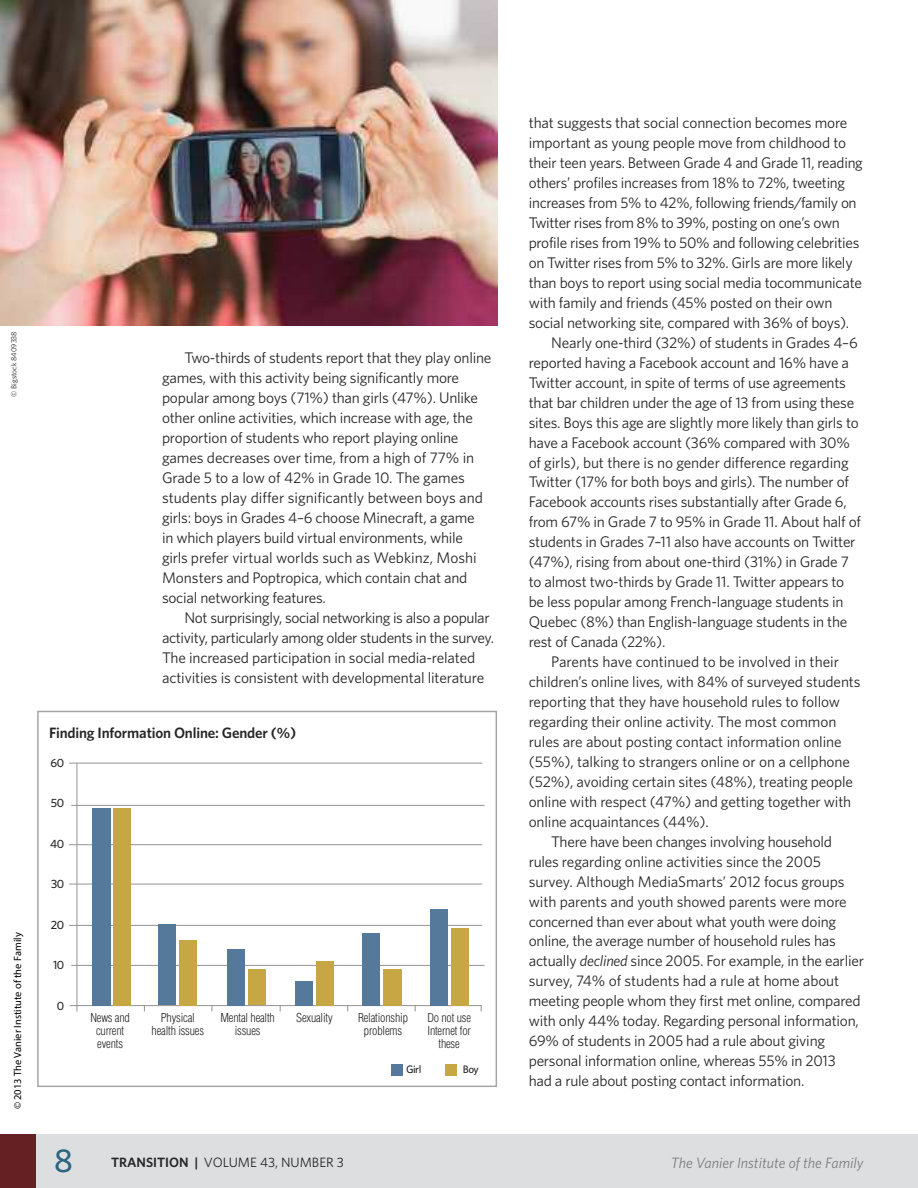
<style>
.page{position:relative;width:918px;height:1188px;background:#fff}
.page>*{position:absolute;margin:0;border:0;box-sizing:border-box;transform-origin:0 0}
.t1{font:500 33px "Whitney";color:#2e6481}
.t2{font:15.3px/20px "Whitney";letter-spacing:-.015em;color:#272627}
.t3{font:600 15px "Whitney";letter-spacing:-.01em;color:#272627}
.t4{font:italic 15px "Whitney";color:#7d7d7d}
.t5{font:13.5px "Whitney";color:#272627}
.t6{font:300 condensed 12px/12.8px "Helvetica";letter-spacing:-.015em;color:#272627;text-align:center}
.t7{font:500 12px "Whitney";letter-spacing:-.045em;color:#272627}
.t8{font:500 10.95px "Whitney";letter-spacing:-.045em;color:#272627}
.t9{font:10.5px "Myriad Pro";color:#000}
.t10{font:7.5px "Whitney";color:#272627}
.s1{font-style:italic}
.s2{font-weight:600}
</style>
<div class="page">
<div style="left:30px;top:1134px;width:888px;height:54px;background:#dcdee0"></div>
<div style="left:0;top:1134px;width:36px;height:54px;background:#652023"></div>
<img style="left:0;top:0;width:497px;height:326px">
<div style="left:37px;top:711px;width:460px;height:376px;border:2px solid #a7a6a7"></div>
<hr style="left:70px;top:1005px;width:411px;height:1px;background:#939393">
<hr style="left:71px;top:965px;width:413px;height:1px;background:#939393">
<hr style="left:71px;top:805px;width:413px;height:1px;background:#939393">
<hr style="left:69px;top:925px;width:413px;height:1px;background:#939393">
<hr style="left:69px;top:884px;width:413px;height:1px;background:#939393">
<hr style="left:69px;top:844px;width:413px;height:1px;background:#939393">
<hr style="left:69px;top:763px;width:413px;height:1px;background:#939393">
<hr style="left:76px;top:763px;width:1px;height:249px;background:#939393">
<div style="left:92px;top:808px;width:18px;height:197px;background:#54799a"></div>
<div style="left:113px;top:808px;width:18px;height:197px;background:#c6a744"></div>
<div style="left:158px;top:925px;width:18px;height:80px;background:#54799a"></div>
<div style="left:179px;top:940px;width:18px;height:65px;background:#c6a744"></div>
<div style="left:227px;top:949px;width:18px;height:56px;background:#54799a"></div>
<div style="left:248px;top:969px;width:18px;height:36px;background:#c6a744"></div>
<div style="left:295px;top:981px;width:18px;height:24px;background:#54799a"></div>
<div style="left:316px;top:961px;width:18px;height:44px;background:#c6a744"></div>
<div style="left:362px;top:933px;width:18px;height:72px;background:#54799a"></div>
<div style="left:383px;top:969px;width:18px;height:36px;background:#c6a744"></div>
<div style="left:430px;top:909px;width:18px;height:96px;background:#54799a"></div>
<div style="left:451px;top:928px;width:18px;height:77px;background:#c6a744"></div>
<div style="left:391px;top:1064px;width:12px;height:12px;background:#54799a"></div>
<div style="left:445px;top:1064px;width:12px;height:12px;background:#c6a744"></div>
<p class="t10" style="left:10px;top:397px;width:67px;rotate:-90deg">© Bigstock 8409338</p>
<p class="t9" style="left:11px;top:1109px;width:179px;rotate:-90deg">© 2013 The Vanier Institute of the Family</p>
<p class="t2" style="left:162px;top:348px;width:331px;text-indent:22px">Two-thirds of students report that they play online games, with this activity being significantly more popular among boys (71%) than girls (47%). Unlike other online activities, which increase with age, the proportion of students who report playing online games decreases over time, from a high of 77% in Grade 5 to a low of 42% in Grade 10. The games students play differ significantly between boys and girls: boys in Grades 4–6 choose Minecraft, a game<br>in which players build virtual environments, while girls prefer virtual worlds such as Webkinz, Moshi Monsters and Poptropica, which contain chat and social networking features.</p>
<p class="t2" style="left:162px;top:608px;width:334px;text-indent:22px">Not surprisingly, social networking is also a popular activity, particularly among older students in the survey.<br>The increased participation in social media-related activities is consistent with developmental literature</p>
<p class="t3" style="left:49px;top:724px;width:249px">Finding Information Online: Gender (%)</p>
<p class="t7" style="left:51px;top:756px;width:15px">60</p>
<p class="t7" style="left:51px;top:796px;width:15px">50</p>
<p class="t7" style="left:50px;top:837px;width:15px">40</p>
<p class="t7" style="left:51px;top:877px;width:15px">30</p>
<p class="t7" style="left:51px;top:918px;width:15px">20</p>
<p class="t7" style="left:53px;top:958px;width:13px">10</p>
<p class="t7" style="left:57px;top:999px;width:9px">0</p>
<p class="t6" style="left:90px;top:1012px;width:41px">News and current events</p>
<p class="t6" style="left:152px;top:1012px;width:54px">Physical health issues</p>
<p class="t6" style="left:220px;top:1012px;width:56px">Mental health issues</p>
<p class="t6" style="left:296px;top:1012px;width:38px">Sexuality</p>
<p class="t6" style="left:427px;top:1012px;width:45px">Do not use<br>Internet for these</p>
<p class="t6" style="left:358px;top:1012px;width:51px">Relationship problems</p>
<p class="t8" style="left:406px;top:1063px;width:17px">Girl</p>
<p class="t8" style="left:463px;top:1063px;width:17px">Boy</p>
<p class="t2" style="left:529px;top:113px;width:320px">that suggests that social connection becomes more</p>
<p class="t2" style="left:529px;top:133px;width:319px">important as young people move from childhood to</p>
<p class="t2" style="left:529px;top:153px;width:336px">their teen years. Between Grade 4 and Grade 11, reading</p>
<p class="t2" style="left:529px;top:173px;width:318px">others’ profiles increases from 18% to 72%, tweeting</p>
<p class="t2" style="left:529px;top:193px;width:329px">increases from 5% to 42%, following friends/family on</p>
<p class="t2" style="left:529px;top:213px;width:313px">Twitter rises from 8% to 39%, posting on one’s own</p>
<p class="t2" style="left:529px;top:233px;width:332px">profile rises from 19% to 50% and following celebrities</p>
<p class="t2" style="left:529px;top:253px;width:325px">on Twitter rises from 5% to 32%. Girls are more likely</p>
<p class="t2" style="left:529px;top:273px;width:335px">than boys to report using social media tocommunicate</p>
<p class="t2" style="left:529px;top:293px;width:305px">with family and friends (45% posted on their own</p>
<p class="t2" style="left:529px;top:313px;width:322px">social networking site, compared with 36% of boys).</p>
<p class="t2" style="left:551px;top:333px;width:308px">Nearly one-third (32%) of students in Grades 4–6</p>
<p class="t2" style="left:529px;top:352px;width:322px">reported having a Facebook account and 16% have a</p>
<p class="t2" style="left:529px;top:372px;width:319px">Twitter account, in spite of terms of use agreements</p>
<p class="t2" style="left:529px;top:392px;width:327px">that bar children under the age of 13 from using these</p>
<p class="t2" style="left:529px;top:412px;width:332px">sites. Boys this age are slightly more likely than girls to</p>
<p class="t2" style="left:529px;top:432px;width:323px">have a Facebook account (36% compared with 30%</p>
<p class="t2" style="left:529px;top:452px;width:322px">of girls), but there is no gender difference regarding</p>
<p class="t2" style="left:529px;top:472px;width:322px">Twitter (17% for both boys and girls). The number of</p>
<p class="t2" style="left:529px;top:492px;width:320px">Facebook accounts rises substantially after Grade 6,</p>
<p class="t2" style="left:529px;top:512px;width:334px">from 67% in Grade 7 to 95% in Grade 11. About half of</p>
<p class="t2" style="left:529px;top:532px;width:328px">students in Grades 7–11 also have accounts on Twitter</p>
<p class="t2" style="left:529px;top:552px;width:322px">(47%), rising from about one-third (31%) in Grade 7</p>
<p class="t2" style="left:529px;top:572px;width:317px">to almost two-thirds by Grade 11. Twitter appears to</p>
<p class="t2" style="left:529px;top:592px;width:316px">be less popular among French-language students in</p>
<p class="t2" style="left:529px;top:612px;width:320px">Quebec (8%) than English-language students in the</p>
<p class="t2" style="left:529px;top:632px;width:138px">rest of Canada (22%).</p>
<p class="t2" style="left:551px;top:652px;width:289px">Parents have continued to be involved in their</p>
<p class="t2" style="left:529px;top:672px;width:333px">children’s online lives, with 84% of surveyed students</p>
<p class="t2" style="left:529px;top:692px;width:313px">reporting that they have household rules to follow</p>
<p class="t2" style="left:529px;top:712px;width:309px">regarding their online activity. The most common</p>
<p class="t2" style="left:529px;top:732px;width:315px">rules are about posting contact information online</p>
<p class="t2" style="left:529px;top:752px;width:323px">(55%), talking to strangers online or on a cellphone</p>
<p class="t2" style="left:529px;top:772px;width:326px">(52%), avoiding certain sites (48%), treating people</p>
<p class="t2" style="left:529px;top:792px;width:324px">online with respect (47%) and getting together with</p>
<p class="t2" style="left:529px;top:811px;width:182px">online acquaintances (44%).</p>
<p class="t2" style="left:551px;top:831px;width:282px">There have been changes involving household</p>
<p class="t2" style="left:529px;top:851px;width:294px">rules regarding online activities since the 2005</p>
<p class="t2" style="left:529px;top:871px;width:317px">survey. Although MediaSmarts’ 2012 focus groups</p>
<p class="t2" style="left:529px;top:891px;width:320px">with parents and youth showed parents were more</p>
<p class="t2" style="left:529px;top:911px;width:309px">concerned than ever about what youth were doing</p>
<p class="t2" style="left:529px;top:931px;width:309px">online, the average number of household rules has</p>
<p class="t2" style="left:529px;top:951px;width:337px">actually <span class="s1">declined</span> since 2005. For example, in the earlier</p>
<p class="t2" style="left:529px;top:971px;width:312px">survey, 74% of students had a rule at home about</p>
<p class="t2" style="left:529px;top:991px;width:333px">meeting people whom they first met online, compared</p>
<p class="t2" style="left:529px;top:1011px;width:332px">with only 44% today. Regarding personal information,</p>
<p class="t2" style="left:529px;top:1031px;width:298px">69% of students in 2005 had a rule about giving</p>
<p class="t2" style="left:529px;top:1051px;width:309px">personal information online, whereas 55% in 2013</p>
<p class="t2" style="left:529px;top:1071px;width:277px">had a rule about posting contact information.</p>
<h1 class="t1" style="left:54px;top:1142px;width:20px">8</h1>
<p class="t5" style="left:111px;top:1155px;width:234px"><span class="s2">TRANSITION |</span> VOLUME 43, NUMBER 3</p>
<p class="t4" style="left:671px;top:1155px;width:194px">The Vanier Institute of the Family</p>
</div>
